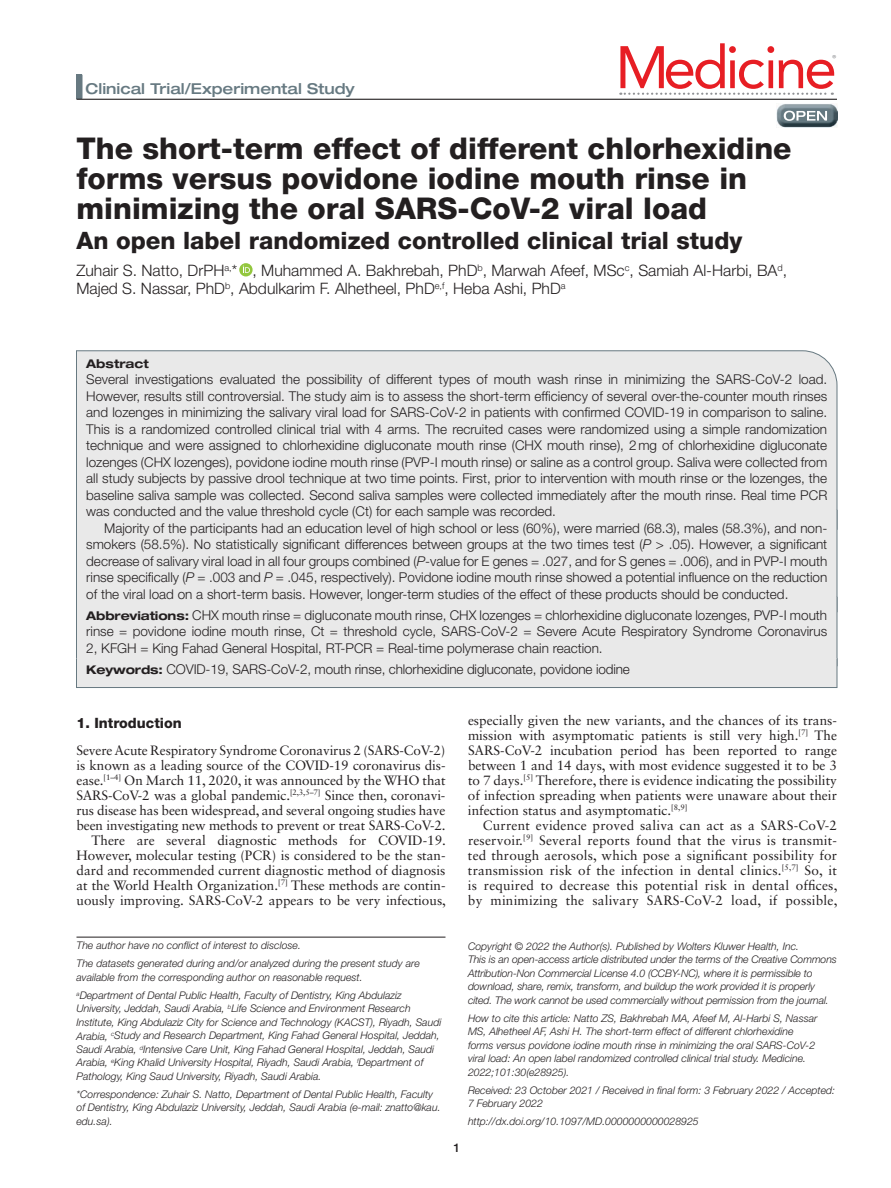
<style>
.page{position:relative;width:891px;height:1188px;background:#fff}
.page>*{position:absolute;margin:0;border:0;box-sizing:border-box;transform-origin:0 0}
.t1{font:59.4px "Avenir";letter-spacing:-.06em;color:#e71e24}
.t2{font:800 30px/30px "Helvetica Neue LT Std";color:#231f20}
.t3{font:800 24px "Helvetica Neue LT Std";color:#231f20}
.t4{font:300 15.75px/18px "Helvetica Neue LT Std";color:#231f20}
.t5{font:500 expanded 15px "Helvetica Neue LT Std";color:#667981}
.t6{font:800 14.25px "Helvetica Neue LT Std";color:#231f20}
.t7{font:300 13.5px/16.5px "Helvetica Neue LT Std";color:#231f20;text-align:justify}
.t8{font:13.5px/15px "Sabon LT Std";color:#231f20;text-align:justify}
.t9{font:700 expanded 12px "Helvetica Neue LT Std";color:#231f20}
.t10{font:500 12px "Helvetica Neue LT Std";color:#231f20}
.t11{font:italic 300 10.5px/13.5px "Helvetica Neue LT Std";color:#231f20}
.t12{font:500 10.35px "Akzidenz Grotesk BE";color:#909295}
.s1{font-style:italic}
.s2{font-weight:700;font-stretch:expanded;font-size:12px}
</style>
<div class="page">
<div style="left:76px;top:74px;width:6px;height:25px;background:#677981"></div>
<hr style="left:76px;top:99px;width:761px;height:1px;background:#231f20">
<img style="left:776px;top:104px;width:61px;height:24px">
<svg style="left:784px;top:111px;width:43px;height:10px"></svg>
<svg style="left:620px;top:93px;width:213px;height:2px"></svg>
<div style="left:76px;top:350px;width:762px;height:180px;background:#e9e9e9"></div>
<div style="left:76px;top:510px;width:761px;height:103px;background:#e9e9e9"></div>
<div style="left:76px;top:597px;width:761px;height:70px;background:#e9e9e9"></div>
<div style="left:76px;top:658px;width:761px;height:30px;background:#e9e9e9"></div>
<div style="left:76px;top:658px;width:761px;height:30px;border:1px solid #677981"></div>
<svg style="left:239px;top:263px;width:14px;height:13px"></svg>
<svg style="left:243px;top:266px;width:7px;height:7px"></svg>
<hr style="left:76px;top:937px;width:370px;height:1px;background:#231f20">
<p class="t5" style="left:86px;top:80px;width:271px">Clinical Trial/Experimental Study</p>
<h1 class="t1" style="left:615px;top:33px;width:223px">Medicine</h1>
<p class="t12" style="left:832px;top:52px;width:6px">®</p>
<h2 class="t2" style="left:76px;top:134px;width:717px">The short-term effect of different chlorhexidine forms versus povidone iodine mouth rinse in minimizing the oral SARS-CoV-2 viral load</h2>
<h3 class="t3" style="left:76px;top:227px;width:667px">An open label randomized controlled clinical trial study</h3>
<p class="t4" style="left:76px;top:261px;width:712px">Zuhair S. Natto, DrPH<sup>a,</sup>* , Muhammed A. Bakhrebah, PhD<sup>b</sup>, Marwah Afeef, MSc<sup>c</sup>, Samiah Al-Harbi, BA<sup>d</sup>,<br>Majed S. Nassar, PhD<sup>b</sup>, Abdulkarim F. Alhetheel, PhD<sup>e,f</sup>, Heba Ashi, PhD<sup>a</sup></p>
<p class="t9" style="left:86px;top:356px;width:64px">Abstract</p>
<p class="t7" style="left:86px;top:371px;width:743px">Several investigations evaluated the possibility of different types of mouth wash rinse in minimizing the SARS-CoV-2 load.<br>However, results still controversial. The study aim is to assess the short-term efficiency of several over-the-counter mouth rinses and lozenges in minimizing the salivary viral load for SARS-CoV-2 in patients with confirmed COVID-19 in comparison to saline.<br>This is a randomized controlled clinical trial with 4 arms. The recruited cases were randomized using a simple randomization technique and were assigned to chlorhexidine digluconate mouth rinse (CHX mouth rinse), 2mg of chlorhexidine digluconate lozenges (CHX lozenges), povidone iodine mouth rinse (PVP-I mouth rinse) or saline as a control group. Saliva were collected from all study subjects by passive drool technique at two time points. First, prior to intervention with mouth rinse or the lozenges, the baseline saliva sample was collected. Second saliva samples were collected immediately after the mouth rinse. Real time PCR was conducted and the value threshold cycle (Ct) for each sample was recorded.</p>
<p class="t7" style="left:86px;top:520px;width:743px;text-indent:18px">Majority of the participants had an education level of high school or less (60%), were married (68.3), males (58.3%), and non&shy;smokers (58.5%). No statistically significant differences between groups at the two times test (<span class="s1">P</span> &gt; .05). However, a significant decrease of salivary viral load in all four groups combined (<span class="s1">P</span>-value for E genes = .027, and for S genes = .006), and in PVP-I mouth rinse specifically (<span class="s1">P</span> = .003 and <span class="s1">P</span> = .045, respectively). Povidone iodine mouth rinse showed a potential influence on the reduction of the viral load on a short-term basis. However, longer-term studies of the effect of these products should be conducted.</p>
<p class="t7" style="left:86px;top:607px;width:743px"><span class="s2">Abbreviations:</span> CHX mouth rinse = digluconate mouth rinse, CHX lozenges = chlorhexidine digluconate lozenges, PVP-I mouth rinse = povidone iodine mouth rinse, Ct = threshold cycle, SARS-CoV-2 = Severe Acute Respiratory Syndrome Coronavirus 2, KFGH = King Fahad General Hospital, RT-PCR = Real-time polymerase chain reaction.</p>
<p class="t7" style="left:86px;top:661px;width:545px"><span class="s2">Keywords:</span> COVID-19, SARS-CoV-2, mouth rinse, chlorhexidine digluconate, povidone iodine</p>
<p class="t6" style="left:76px;top:714px;width:107px">1. Introduction</p>
<p class="t8" style="left:76px;top:743px;width:371px;text-align:right">Severe Acute Respiratory Syndrome Coronavirus 2 (SARS-CoV-2) is known as a leading source of the COVID-19 coronavirus dis&shy;ease.<sup>[1–4]</sup> On March 11, 2020, it was announced by the WHO that SARS-CoV-2 was a global pandemic.<sup>[2,3,5–7]</sup> Since then, coronavi&shy;rus disease has been widespread, and several ongoing studies have been investigating new methods to prevent or treat SARS-CoV-2.<br>There are several diagnostic methods for COVID-19.<br>However, molecular testing (PCR) is considered to be the stan&shy;dard and recommended current diagnostic method of diagnosis at the World Health Organization.<sup>[7]</sup> These methods are contin&shy;uously improving. SARS-CoV-2 appears to be very infectious,</p>
<p class="t8" style="left:468px;top:713px;width:371px">especially given the new variants, and the chances of its trans&shy;mission with asymptomatic patients is still very high.<sup>[7]</sup> The SARS-CoV-2 incubation period has been reported to range between 1 and 14 days, with most evidence suggested it to be 3 to 7 days.<sup>[5]</sup> Therefore, there is evidence indicating the possibility of infection spreading when patients were unaware about their infection status and asymptomatic.<sup>[8,9]</sup></p>
<p class="t8" style="left:468px;top:818px;width:371px;text-indent:15px">Current evidence proved saliva can act as a SARS-CoV-2 reservoir.<sup>[9]</sup> Several reports found that the virus is transmit&shy;ted through aerosols, which pose a significant possibility for transmission risk of the infection in dental clinics.<sup>[5,7]</sup> So, it is required to decrease this potential risk in dental offices, by minimizing the salivary SARS-CoV-2 load, if possible,</p>
<p class="t11" style="left:76px;top:937px;width:345px;line-height:18px">The author have no conflict of interest to disclose.<br>The datasets generated during and/or analyzed during the present study are</p>
<p class="t11" style="left:76px;top:968px;width:327px;line-height:18px">available from the corresponding author on reasonable request. <sup>a</sup>Department of Dental Public Health, Faculty of Dentistry, King Abdulaziz</p>
<p class="t11" style="left:76px;top:1002px;width:366px">University, Jeddah, Saudi Arabia, <sup>b</sup>Life Science and Environment Research Institute, King Abdulaziz City for Science and Technology (KACST), Riyadh, Saudi Arabia, <sup>c</sup>Study and Research Department, King Fahad General Hospital, Jeddah, Saudi Arabia, <sup>d</sup>Intensive Care Unit, King Fahad General Hospital, Jeddah, Saudi Arabia, <sup>e</sup>King Khalid University Hospital, Riyadh, Saudi Arabia, <sup>f</sup>Department of Pathology, King Saud University, Riyadh, Saudi Arabia.</p>
<p class="t11" style="left:77px;top:1087px;width:366px">*Correspondence: Zuhair S. Natto, Department of Dental Public Health, Faculty of Dentistry, King Abdulaziz University, Jeddah, Saudi Arabia (e-mail: znatto@kau. edu.sa).</p>
<p class="t10" style="left:453px;top:1140px;width:8px">1</p>
<p class="t11" style="left:468px;top:939px;width:370px">Copyright © 2022 the Author(s). Published by Wolters Kluwer Health, Inc.<br>This is an open-access article distributed under the terms of the Creative Commons Attribution-Non Commercial License 4.0 (CCBY-NC), where it is permissible to download, share, remix, transform, and buildup the work provided it is properly cited. The work cannot be used commercially without permission from the journal.</p>
<p class="t11" style="left:468px;top:1011px;width:351px">How to cite this article: Natto ZS, Bakhrebah MA, Afeef M, Al-Harbi S, Nassar MS, Alhetheel AF, Ashi H. The short-term effect of different chlorhexidine forms versus povidone iodine mouth rinse in minimizing the oral SARS-CoV-2 viral load: An open label randomized controlled clinical trial study. Medicine.<br>2022;101:30(e28925).</p>
<p class="t11" style="left:468px;top:1083px;width:369px">Received: 23 October 2021 / Received in final form: 3 February 2022 / Accepted:<br>7 February 2022</p>
<p class="t11" style="left:468px;top:1114px;width:232px">http://dx.doi.org/10.1097/MD.0000000000028925</p>
</div>
